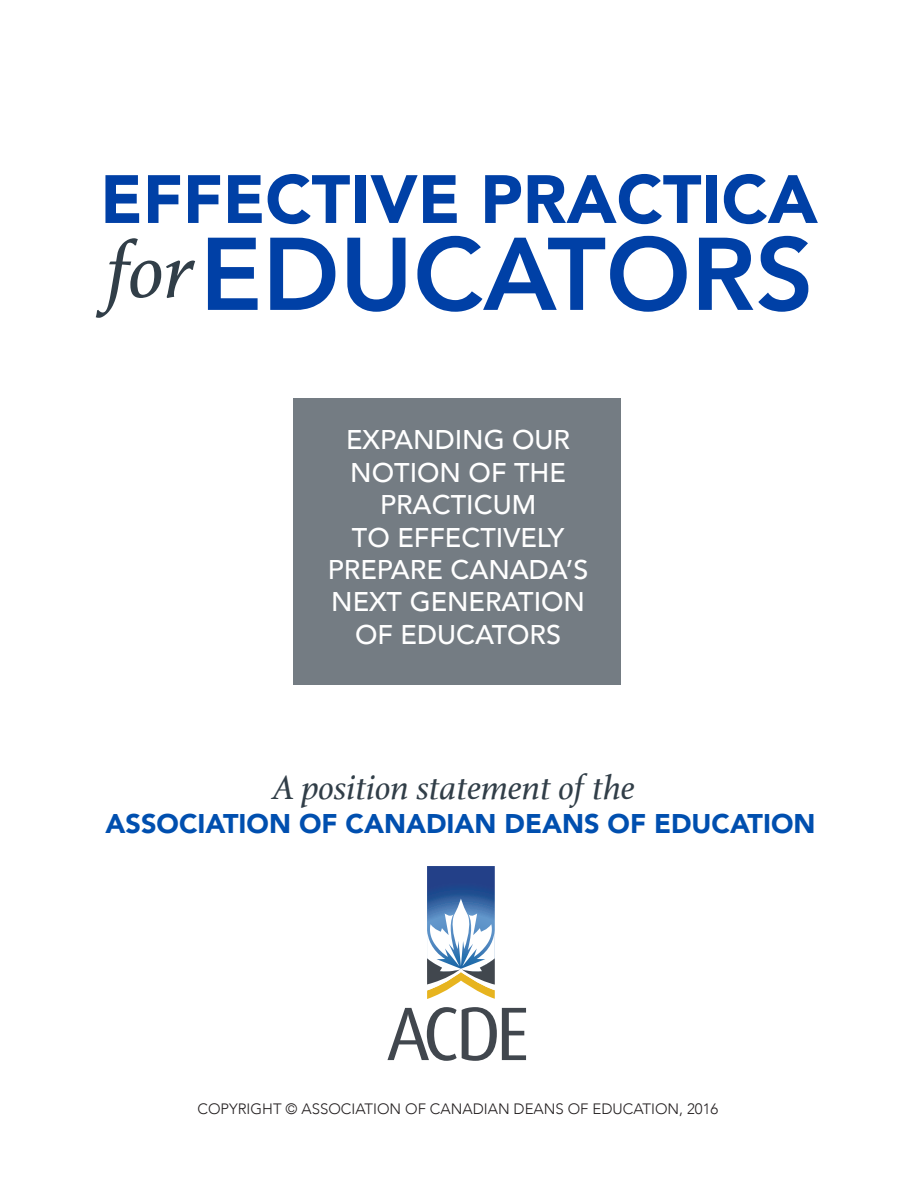
<style>
.page{position:relative;width:918px;height:1188px;background:#fff}
.page>*{position:absolute;margin:0;border:0;box-sizing:border-box;transform-origin:0 0}
.t1{font:800 102px "Avenir";color:#0040a6}
.t2{font:italic 82.5px "Athelas";color:#313e48}
.t3{font:900 67.5px "Avenir";color:#0040a6}
.Pull_Quote{font:italic 36px "Athelas";color:#313e48}
.t4{font:500 27px/32.4px "Avenir";color:#fff;text-align:center}
.Heading_1{font:900 27px "Avenir";color:#004faf}
.t5{font:300 15px "Avenir";color:#231f20}
</style>
<div class="page">
<div style="left:293px;top:398px;width:328px;height:287px;background:#747c83"></div>
<svg style="left:387px;top:1007px;width:139px;height:54px"></svg>
<svg style="left:427px;top:866px;width:68px;height:133px"></svg>
<p class="t3" style="left:100px;top:142px;width:719px">EFFECTIVE PRACTICA</p>
<p class="t2" style="left:107px;top:205px;width:89px">for</p>
<p class="t1" style="left:200px;top:195px;width:615px">EDUCATORS</p>
<p class="t4" style="left:328px;top:422px;width:262px">EXPANDING OUR<br>NOTION OF THE<br>PRACTICUM<br>TO EFFECTIVELY<br>PREPARE CANADA’S<br>NEXT GENERATION<br>OF EDUCATORS</p>
<p class="Pull_Quote" style="left:273px;top:759px;width:363px">A position statement of the</p>
<p class="Heading_1" style="left:106px;top:801px;width:711px">ASSOCIATION OF CANADIAN DEANS OF EDUCATION</p>
<p class="t5" style="left:197px;top:1100px;width:522px">COPYRIGHT © ASSOCIATION OF CANADIAN DEANS OF EDUCATION, 2016</p>
</div>
